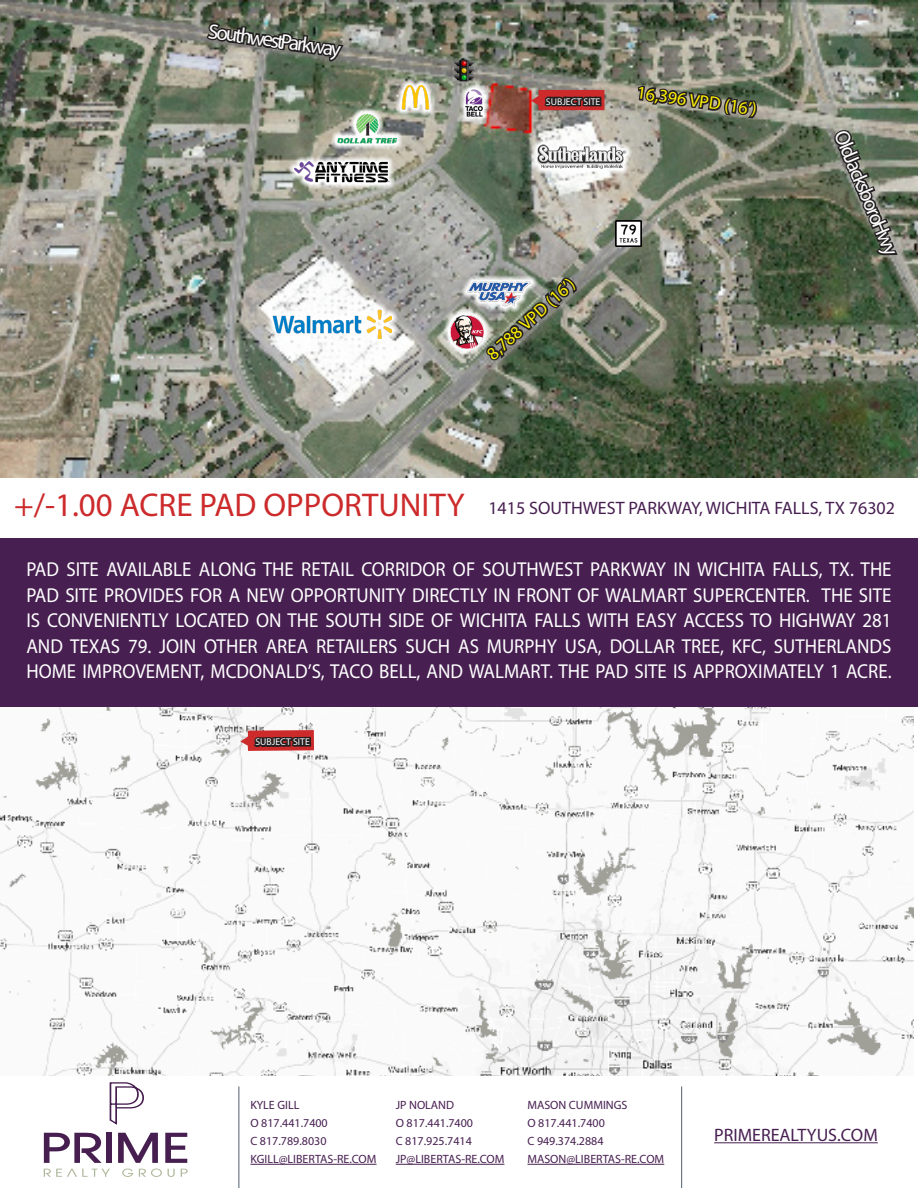
<style>
.page{position:relative;width:918px;height:1188px;background:#fff}
.page>*{position:absolute;margin:0;border:0;box-sizing:border-box;transform-origin:0 0}
.t1{font:33px "Myriad Pro";color:#cc2a2b}
.t2{font:21px "Myriad Pro";color:#fff}
.t3{font:20.1px/25.5px "Myriad Pro";color:#fff;text-align:justify;scale:.94 1}
.t4{font:18px "Myriad Pro";color:#471f51}
.t5{font:18px "Myriad Pro";color:#fff101}
.t6{font:12px/18px "Myriad Pro";color:#471f51}
.t7{font:9.75px "Myriad Pro";color:#fff}
</style>
<div class="page">
<hr style="left:239px;top:1086px;width:1px;height:102px;background:#515d6d">
<hr style="left:681px;top:1086px;width:1px;height:102px;background:#515d6d">
<hr style="left:714px;top:1142px;width:164px;height:1px;background:#471f51">
<hr style="left:396px;top:1164px;width:108px;height:1px;background:#471f51">
<hr style="left:250px;top:1164px;width:127px;height:1px;background:#471f51">
<hr style="left:528px;top:1164px;width:136px;height:1px;background:#471f51">
<svg style="left:109px;top:1082px;width:35px;height:43px"></svg>
<svg style="left:44px;top:1133px;width:58px;height:30px"></svg>
<div style="left:106px;top:1133px;width:6px;height:30px;background:#461f50"></div>
<svg style="left:118px;top:1133px;width:40px;height:30px"></svg>
<svg style="left:165px;top:1133px;width:22px;height:30px"></svg>
<svg style="left:44px;top:1169px;width:66px;height:8px"></svg>
<svg style="left:122px;top:1169px;width:11px;height:8px"></svg>
<svg style="left:139px;top:1169px;width:23px;height:8px"></svg>
<svg style="left:168px;top:1169px;width:7px;height:8px"></svg>
<svg style="left:181px;top:1169px;width:7px;height:8px"></svg>
<img style="left:0;top:0;width:918px;height:477px">
<img style="left:0;top:706px;width:914px;height:369px">
<svg style="left:240px;top:730px;width:74px;height:21px;background:#963c3d"></svg>
<div style="left:0;top:538px;width:918px;height:168px;background:#471f51"></div>
<svg style="left:531px;top:90px;width:73px;height:20px"></svg>
<svg style="left:459px;top:84px;width:30px;height:38px"></svg>
<img style="left:458px;top:87px;width:32px;height:32px">
<svg style="left:483px;top:275px;width:97px;height:88px;background:#5c6456"></svg>
<svg style="left:636px;top:46px;width:123px;height:130px;background:#747969"></svg>
<svg style="left:266px;top:303px;width:133px;height:42px"></svg>
<img style="left:272px;top:309px;width:120px;height:30px">
<svg style="left:331px;top:108px;width:72px;height:42px"></svg>
<img style="left:337px;top:114px;width:60px;height:29px">
<svg style="left:204px;top:0;width:142px;height:127px;background:#6e7564"></svg>
<svg style="left:461px;top:275px;width:77px;height:38px"></svg>
<img style="left:468px;top:277px;width:63px;height:30px">
<svg style="left:833px;top:129px;width:67px;height:129px;background:#5a6252"></svg>
<svg style="left:395px;top:79px;width:40px;height:37px"></svg>
<img style="left:392px;top:83px;width:46px;height:29px">
<svg style="left:288px;top:155px;width:107px;height:34px"></svg>
<img style="left:293px;top:160px;width:99px;height:25px">
<svg style="left:444px;top:309px;width:46px;height:46px"></svg>
<img style="left:450px;top:316px;width:33px;height:33px">
<svg style="left:531px;top:138px;width:101px;height:37px"></svg>
<img style="left:538px;top:143px;width:89px;height:27px">
<img style="left:454px;top:58px;width:20px;height:23px">
<img style="left:615px;top:220px;width:27px;height:27px">
<p class="t2" style="left:210px;top:18px;width:135px;rotate:8deg">Southwest Parkway</p>
<p class="t7" style="left:546px;top:96px;width:56px">SUBJECT SITE</p>
<p class="t5" style="left:639px;top:81px;width:122px;rotate:8deg">16,396 VPD (16’)</p>
<p class="t5" style="left:482px;top:348px;width:113px;rotate:-42deg">8,788 VPD (16’)</p>
<p class="t2" style="left:852px;top:127px;width:135px;rotate:67deg">Old Jacksboro Hwy</p>
<p class="t1" style="left:14px;top:484px;width:452px">+/-1.00 ACRE PAD OPPORTUNITY</p>
<p class="t4" style="left:488px;top:497px;width:408px">1415 SOUTHWEST PARKWAY, WICHITA FALLS, TX 76302</p>
<p class="t3" style="left:26px;top:557px;width:922px">PAD SITE AVAILABLE ALONG THE RETAIL CORRIDOR OF SOUTHWEST PARKWAY IN WICHITA FALLS, TX. THE PAD SITE PROVIDES FOR A NEW OPPORTUNITY DIRECTLY IN FRONT OF WALMART SUPERCENTER. THE SITE IS CONVENIENTLY LOCATED ON THE SOUTH SIDE OF WICHITA FALLS WITH EASY ACCESS TO HIGHWAY 281<br>AND TEXAS 79. JOIN OTHER AREA RETAILERS SUCH AS MURPHY USA, DOLLAR TREE, KFC, SUTHERLANDS HOME IMPROVEMENT, MCDONALD’S, TACO BELL, AND WALMART. THE PAD SITE IS APPROXIMATELY 1 ACRE.</p>
<p class="t7" style="left:255px;top:736px;width:56px">SUBJECT SITE</p>
<p class="t6" style="left:250px;top:1096px;width:128px">KYLE GILL<br>O 817.441.7400<br>C 817.789.8030<br>KGILL@LIBERTAS-RE.COM</p>
<p class="t6" style="left:528px;top:1096px;width:138px">MASON CUMMINGS<br>O 817.441.7400<br>C 949.374.2884<br>MASON@LIBERTAS-RE.COM</p>
<p class="t6" style="left:396px;top:1096px;width:110px">JP NOLAND<br>O 817.441.7400<br>C 817.925.7414<br>JP@LIBERTAS-RE.COM</p>
<p class="t4" style="left:714px;top:1124px;width:165px">PRIMEREALTYUS.COM</p>
</div>
